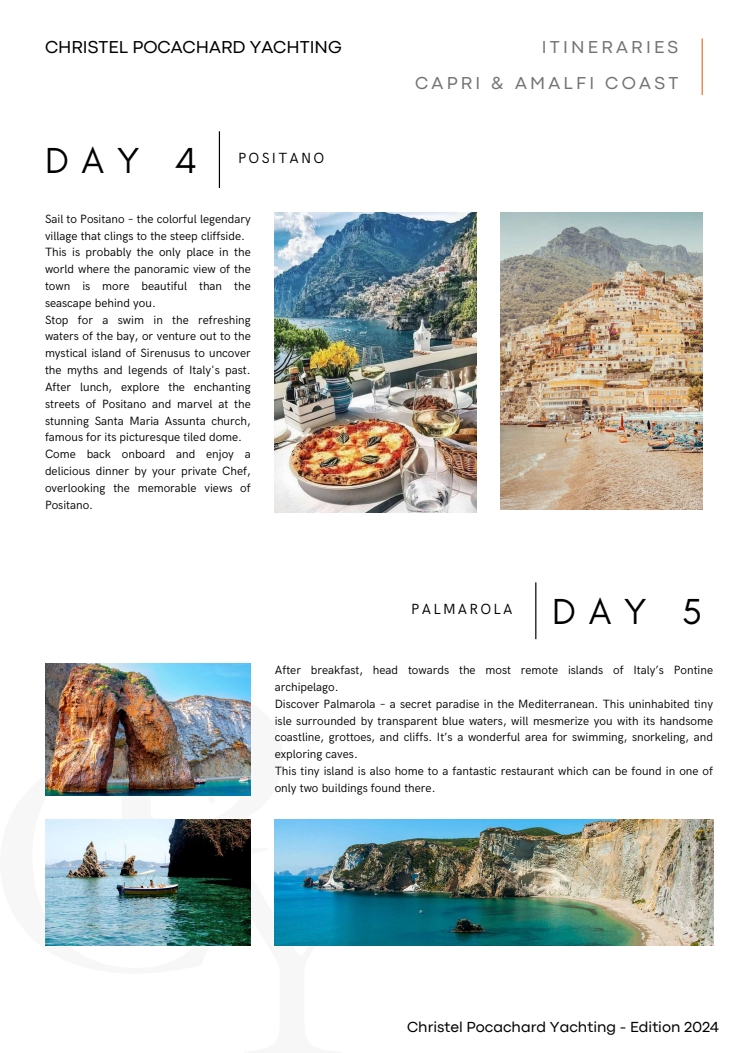
<style>
.page{position:relative;width:744px;height:1053px;background:#fff}
.page>*{position:absolute;margin:0;border:0;box-sizing:border-box;transform-origin:0 0}
.t1{font:36.84px "Glacial Indifference";letter-spacing:.345em;color:#000}
.t2{font:18px "Codec Pro";letter-spacing:.18em;color:#737373}
.t3{font:18px "Codec Pro";color:#000}
.t4{font:15.2px "Codec Pro";color:#000}
.t5{font:14.72px "HK Grotesk";letter-spacing:.15em;color:#000}
.t6{font:12px/16.8px "HK Grotesk";color:#000}
</style>
<div class="page">
<hr style="left:219px;top:131px;width:1px;height:57px;background:#000">
<hr style="left:535px;top:582px;width:1px;height:57px;background:#000">
<img style="left:45px;top:795px;width:381px;height:151px">
<hr style="left:702px;top:38px;width:1px;height:57px;background:#e5702a">
<img style="left:45px;top:663px;width:206px;height:132px">
<img style="left:45px;top:819px;width:206px;height:126px">
<img style="left:275px;top:819px;width:438px;height:126px">
<img style="left:275px;top:212px;width:202px;height:300px">
<img style="left:500px;top:212px;width:202px;height:297px">
<h2 class="t3" style="left:45px;top:41px;width:298px">CHRISTEL POCACHARD YACHTING</h2>
<h2 class="t2" style="left:542px;top:41px;width:138px">ITINERARIES</h2>
<h1 class="t1" style="left:45px;top:137px;width:153px">DAY 4</h1>
<p class="t5" style="left:238px;top:150px;width:88px">POSITANO</p>
<p class="t6" style="left:45px;top:211px;width:207px">Sail to Positano – the colorful legendary village that clings to the steep cliffside.<br>This is probably the only place in the world where the panoramic view of the town is more beautiful than the seascape behind you.<br>Stop for a swim in the refreshing waters of the bay, or venture out to the mystical island of Sirenusus to uncover the myths and legends of Italy's past.<br>After lunch, explore the enchanting streets of Positano and marvel at the stunning Santa Maria Assunta church, famous for its picturesque tiled dome.<br>Come back onboard and enjoy a delicious dinner by your private Chef, overlooking the memorable views of Positano.</p>
<h2 class="t2" style="left:415px;top:76px;width:265px">CAPRI &amp; AMALFI COAST</h2>
<p class="t5" style="left:411px;top:601px;width:103px">PALMAROLA</p>
<h1 class="t1" style="left:552px;top:588px;width:151px">DAY 5</h1>
<p class="t6" style="left:275px;top:662px;width:440px">After breakfast, head towards the most remote islands of Italy’s Pontine archipelago.<br>Discover Palmarola – a secret paradise in the Mediterranean. This uninhabited tiny isle surrounded by transparent blue waters, will mesmerize you with its handsome coastline, grottoes, and cliffs. It’s a wonderful area for swimming, snorkeling, and exploring caves.<br>This tiny island is also home to a fantastic restaurant which can be found in one of only two buildings found there.</p>
<p class="t4" style="left:407px;top:1021px;width:313px">Christel Pocachard Yachting - Edition 2024</p>
</div>
